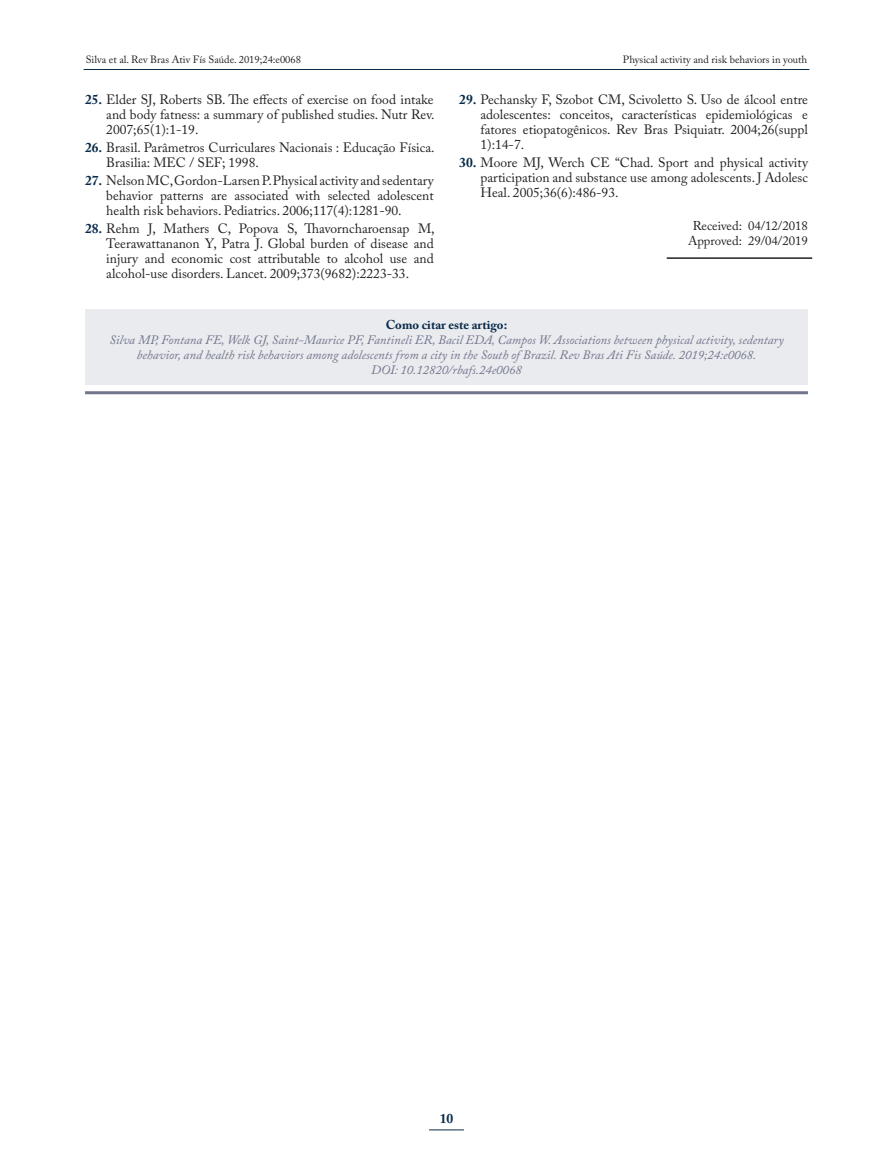
<style>
.page{position:relative;width:893px;height:1170px;background:#fff}
.page>*{position:absolute;margin:0;border:0;box-sizing:border-box;transform-origin:0 0}
.t1{font:13.5px/15px "Adobe Caslon Pro";color:#231f20;text-align:justify}
.t2{font:700 13.5px "Adobe Caslon Pro";color:#082a4a}
.t3{font:italic 12.75px/15px "Adobe Caslon Pro";color:#71758b;text-align:center}
.t4{font:12.75px/15px "Adobe Caslon Pro";color:#231f20;text-align:center}
.t5{font:700 12.75px "Adobe Caslon Pro";color:#082a4a}
.t6{font:10.5px "Adobe Caslon Pro";color:#231f20}
.s1{font-weight:700;color:#082a4a}
</style>
<div class="page">
<hr style="left:429px;top:1129px;width:35px;height:1px;background:#082a4a">
<hr style="left:84px;top:69px;width:725px;height:1px;background:#082a4a">
<div style="left:85px;top:309px;width:723px;height:76px;background:#eaebef"></div>
<hr style="left:85px;top:391px;width:723px;height:3px;background:#71758b">
<hr style="left:667px;top:257px;width:145px;height:2px;background:#231f20">
<p class="t6" style="left:86px;top:53px;width:217px">Silva et al. Rev Bras Ativ Fís Saúde. 2019;24:e0068</p>
<p class="t6" style="left:623px;top:53px;width:186px">Physical activity and risk behaviors in youth</p>
<p class="t1" style="left:106px;top:91px;width:330px;text-indent:-21px"><span class="s1">25.</span> Elder SJ, Roberts SB. The effects of exercise on food intake and body fatness: a summary of published studies. Nutr Rev.<br>2007;65(1):1-19.</p>
<p class="t1" style="left:106px;top:139px;width:330px;text-indent:-21px"><span class="s1">26.</span> Brasil. Parâmetros Curriculares Nacionais : Educação Física.<br>Brasilia: MEC / SEF; 1998.</p>
<p class="t1" style="left:106px;top:172px;width:329px;text-indent:-21px"><span class="s1">27.</span> Nelson MC, Gordon-Larsen P. Physical activity and sedentary behavior patterns are associated with selected adolescent health risk behaviors. Pediatrics. 2006;117(4):1281-90.</p>
<p class="t1" style="left:106px;top:220px;width:330px;text-indent:-21px"><span class="s1">28.</span> Rehm J, Mathers C, Popova S, Thavorncharoensap M, Teerawattananon Y, Patra J. Global burden of disease and injury and economic cost attributable to alcohol use and alcohol-use disorders. Lancet. 2009;373(9682):2223-33.</p>
<p class="t1" style="left:480px;top:91px;width:329px;text-indent:-21px"><span class="s1">29.</span> Pechansky F, Szobot CM, Scivoletto S. Uso de álcool entre adolescentes: conceitos, características epidemiológicas e fatores etiopatogênicos. Rev Bras Psiquiatr. 2004;26(suppl 1):14-7.</p>
<p class="t1" style="left:480px;top:154px;width:329px;text-indent:-21px"><span class="s1">30.</span> Moore MJ, Werch CE “Chad. Sport and physical activity participation and substance use among adolescents. J Adolesc Heal. 2005;36(6):486-93.</p>
<p class="t4" style="left:688px;top:218px;width:121px">Received: 04/12/2018<br>Approved: 29/04/2019</p>
<p class="t5" style="left:386px;top:317px;width:123px">Como citar este artigo:</p>
<p class="t3" style="left:109px;top:332px;width:676px">Silva MP, Fontana FE, Welk GJ, Saint-Maurice PF, Fantineli ER, Bacil EDA, Campos W. Associations between physical activity, sedentary behavior, and health risk behaviors among adolescents from a city in the South of Brazil. Rev Bras Ati Fis Saúde. 2019;24:e0068.<br>DOI: 10.12820/rbafs.24e0068</p>
<p class="t2" style="left:440px;top:1110px;width:15px">10</p>
</div>
